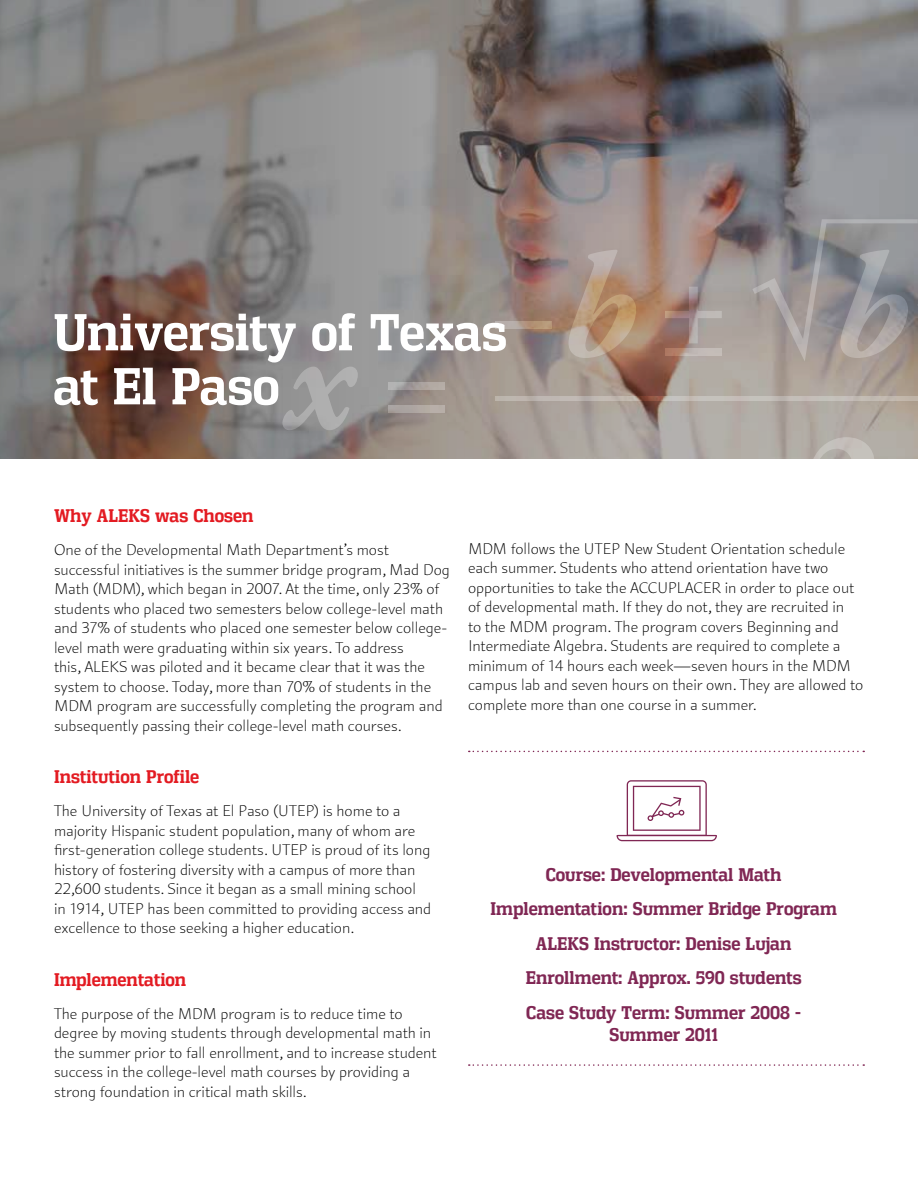
<style>
.page{position:relative;width:918px;height:1188px;background:#fff}
.page>*{position:absolute;margin:0;border:0;box-sizing:border-box;transform-origin:0 0}
.t1{font:700 51px/54px "Vectipede Rg";color:#fff}
.t2{font:700 18px/34.5px "Vectipede Rg";color:#802754;text-align:center}
.t3{font:700 18px "Vectipede Rg";color:#e31b22}
.t4{font:300 16.5px/19.5px "Arum Sans";letter-spacing:-.005em;color:#000}
</style>
<div class="page">
<svg style="left:0;top:0;width:918px;height:459px;background:#88807e"></svg>
<svg style="left:282px;top:367px;width:76px;height:63px;background:#9e9d9e"></svg>
<svg style="left:388px;top:383px;width:57px;height:7px"></svg>
<div style="left:388px;top:405px;width:57px;height:7px;background:#afa6a3"></div>
<svg style="left:495px;top:322px;width:57px;height:7px"></svg>
<svg style="left:569px;top:250px;width:67px;height:108px;background:#b39882"></svg>
<svg style="left:665px;top:349px;width:57px;height:7px"></svg>
<svg style="left:665px;top:287px;width:57px;height:56px;background:#a28e88"></svg>
<svg style="left:495px;top:396px;width:423px;height:4px;background:#bdb3ac"></svg>
<svg style="left:810px;top:437px;width:70px;height:21px"></svg>
<svg style="left:752px;top:219px;width:166px;height:143px;background:#959292"></svg>
<svg style="left:617px;top:780px;width:100px;height:61px"></svg>
<svg style="left:469px;top:751px;width:395px;height:1px"></svg>
<svg style="left:469px;top:1064px;width:395px;height:2px"></svg>
<h1 class="t1" style="left:53px;top:305px;width:455px">University of Texas at El Paso</h1>
<p class="t3" style="left:54px;top:505px;width:201px">Why ALEKS was Chosen</p>
<p class="t4" style="left:54px;top:540px;width:397px">One of the Developmental Math Department’s most successful initiatives is the summer bridge program, Mad Dog Math (MDM), which began in 2007. At the time, only 23% of students who placed two semesters below college-level math and 37% of students who placed one semester below college&shy;level math were graduating within six years. To address<br>this, ALEKS was piloted and it became clear that it was the system to choose. Today, more than 70% of students in the MDM program are successfully completing the program and subsequently passing their college-level math courses.</p>
<p class="t3" style="left:54px;top:766px;width:147px">Institution Profile</p>
<p class="t4" style="left:54px;top:801px;width:379px">The University of Texas at El Paso (UTEP) is home to a majority Hispanic student population, many of whom are first-generation college students. UTEP is proud of its long history of fostering diversity with a campus of more than 22,600 students. Since it began as a small mining school in 1914, UTEP has been committed to providing access and excellence to those seeking a higher education.</p>
<p class="t3" style="left:54px;top:968px;width:134px">Implementation</p>
<p class="t4" style="left:54px;top:1004px;width:384px">The purpose of the MDM program is to reduce time to degree by moving students through developmental math in the summer prior to fall enrollment, and to increase student success in the college-level math courses by providing a strong foundation in critical math skills.</p>
<p class="t4" style="left:468px;top:539px;width:397px">MDM follows the UTEP New Student Orientation schedule each summer. Students who attend orientation have two opportunities to take the ACCUPLACER in order to place out of developmental math. If they do not, they are recruited in<br>to the MDM program. The program covers Beginning and Intermediate Algebra. Students are required to complete a minimum of 14 hours each week—seven hours in the MDM campus lab and seven hours on their own. They are allowed to complete more than one course in a summer.</p>
<p class="t2" style="left:490px;top:857px;width:348px">Course: Developmental Math<br>Implementation: Summer Bridge Program<br>ALEKS Instructor: Denise Lujan<br>Enrollment: Approx. 590 students<br>Case Study Term: Summer 2008 -</p>
<p class="t2" style="left:610px;top:1018px;width:110px">Summer 2011</p>
</div>
